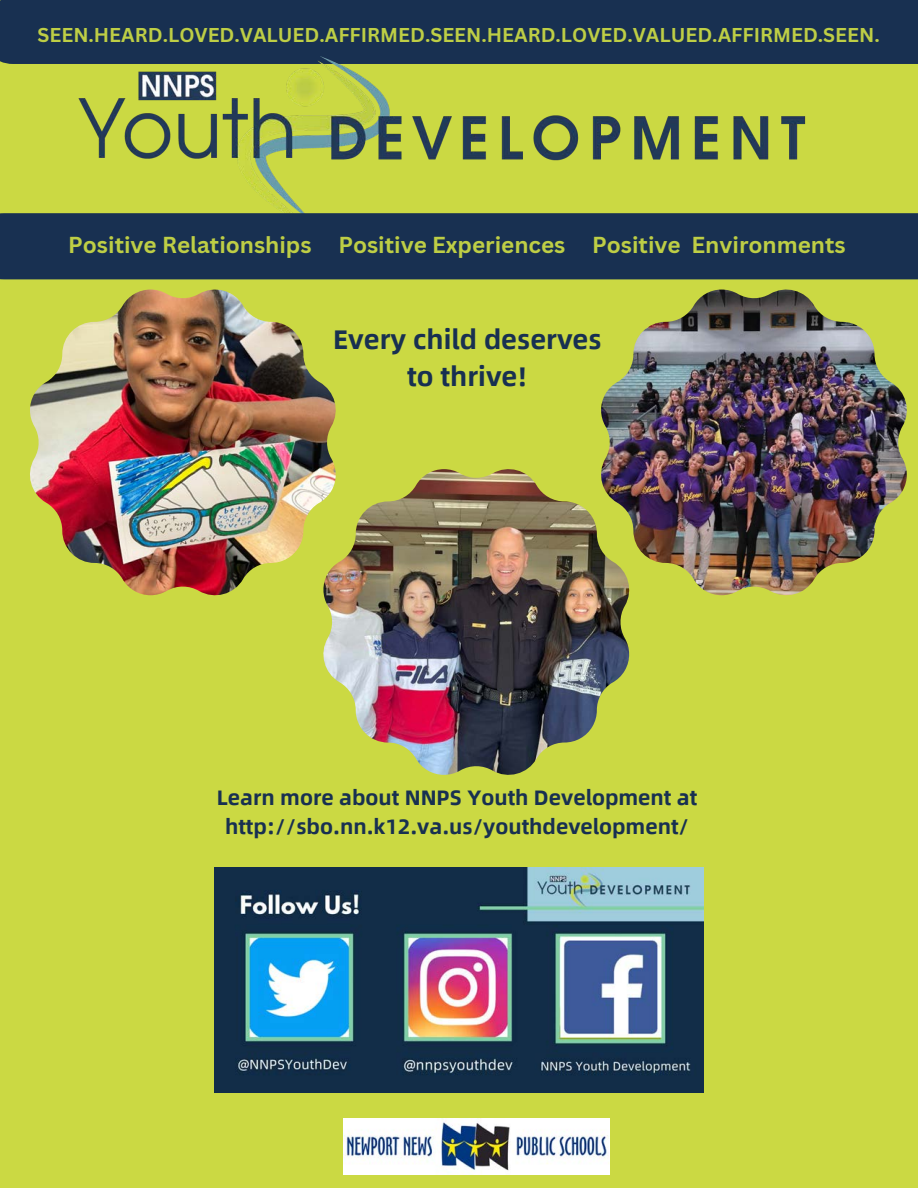
<style>
.page{position:relative;width:918px;height:1188px;background:#cbd943}
.page>*{position:absolute;margin:0;border:0;box-sizing:border-box;transform-origin:0 0}
.t1{font:700 27px/37.2px "Alibaba Sans";color:#183051;text-align:center}
.t2{font:700 22.5px "Canva Sans";color:#bece45}
.t3{font:700 21px "Alibaba Sans";color:#183051}
.t4{font:700 19.5px "Canva Sans";color:#bece45}
</style>
<div class="page">
<div style="left:0;top:0;width:918px;height:64px;background:#183051"></div>
<img style="left:79px;top:56px;width:735px;height:157px">
<div style="left:0;top:213px;width:918px;height:66px;background:#183051"></div>
<img style="left:214px;top:868px;width:489px;height:225px">
<img style="left:30px;top:290px;width:306px;height:305px">
<img style="left:323px;top:469px;width:306px;height:306px">
<img style="left:601px;top:290px;width:306px;height:305px">
<img style="left:344px;top:1118px;width:265px;height:56px">
<p class="t4" style="left:38px;top:21px;width:844px">SEEN.HEARD.LOVED.VALUED.AFFIRMED.SEEN.HEARD.LOVED.VALUED.AFFIRMED.SEEN.</p>
<p class="t2" style="left:68px;top:229px;width:779px">Positive Relationships Positive Experiences Positive Environments</p>
<p class="t1" style="left:333px;top:319px;width:270px">Every child deserves to thrive!</p>
<p class="t3" style="left:217px;top:780px;width:482px">Learn more about NNPS Youth Development at</p>
<p class="t3" style="left:225px;top:809px;width:466px">http://sbo.nn.k12.va.us/youthdevelopment/</p>
</div>
